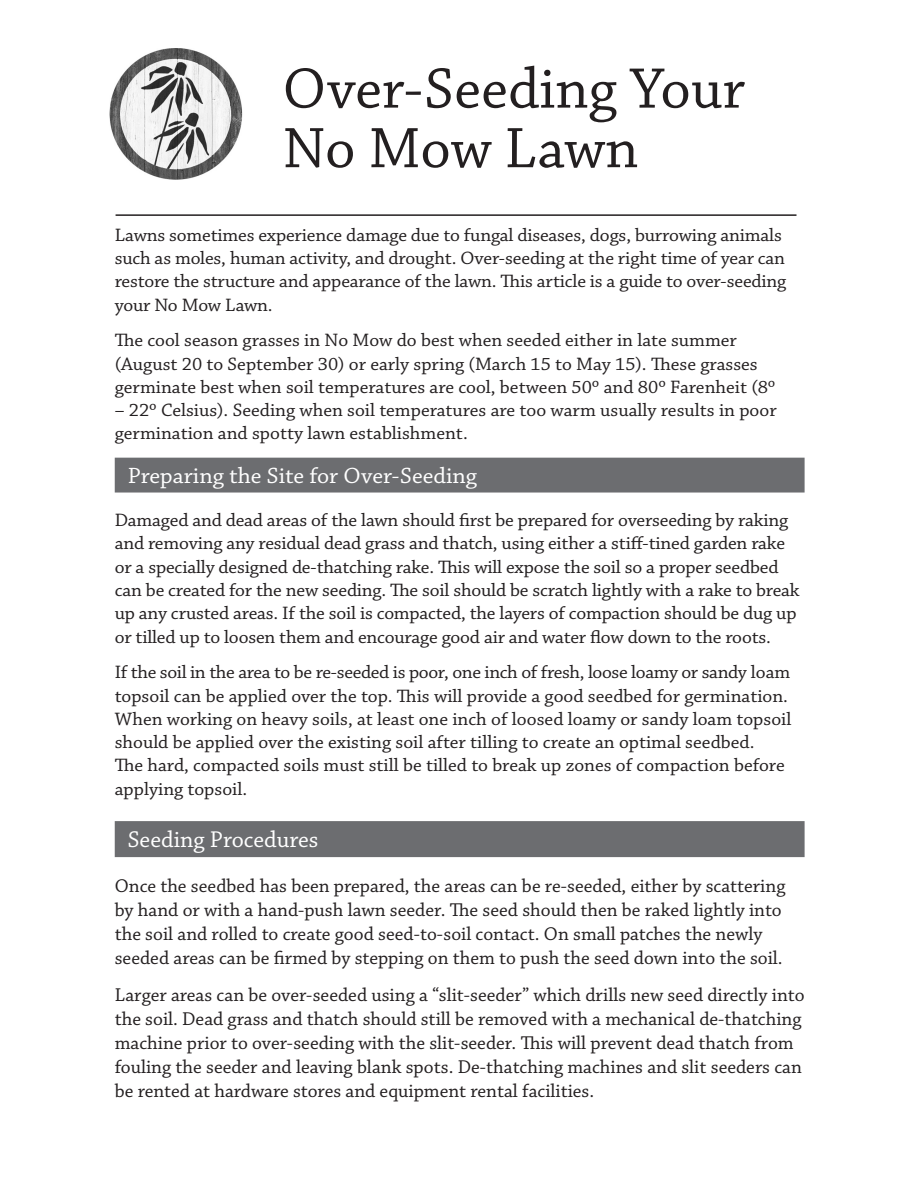
<style>
.page{position:relative;width:918px;height:1188px;background:#fff}
.page>*{position:absolute;margin:0;border:0;box-sizing:border-box;transform-origin:0 0}
.t1{font:60px/59.6px "Chaparral Pro";color:#231f20}
.t2{font:24px "Chaparral Pro";color:#fff}
.t3{font:23.25px "Chaparral Pro";color:#fff}
.t4{font:19.5px/24px "Chaparral Pro";color:#231f20}
.t5{font:18.9px/23.2px "Chaparral Pro";letter-spacing:-.005em;color:#231f20}
</style>
<div class="page">
<img style="left:110px;top:48px;width:133px;height:132px">
<div style="left:115px;top:458px;width:690px;height:35px;background:#6c6d70"></div>
<div style="left:115px;top:821px;width:690px;height:36px;background:#6c6d70"></div>
<hr style="left:116px;top:214px;width:680px;height:2px;background:#231f20">
<h1 class="t1" style="left:283px;top:61px;width:464px">Over-Seeding Your<br>No Mow Lawn</h1>
<p class="t5" style="left:115px;top:224px;width:673px">Lawns sometimes experience damage due to fungal diseases, dogs, burrowing animals such as moles, human activity, and drought. Over-seeding at the right time of year can restore the structure and appearance of the lawn. This article is a guide to over-seeding your No Mow Lawn.</p>
<p class="t5" style="left:115px;top:330px;width:662px">The cool season grasses in No Mow do best when seeded either in late summer (August 20 to September 30) or early spring (March 15 to May 15). These grasses germinate best when soil temperatures are cool, between 50º and 80º Farenheit (8º</p>
<p class="t5" style="left:115px;top:399px;width:663px">– 22º Celsius). Seeding when soil temperatures are too warm usually results in poor germination and spotty lawn establishment.</p>
<p class="t3" style="left:128px;top:462px;width:351px">Preparing the Site for Over-Seeding</p>
<p class="t5" style="left:115px;top:509px;width:686px">Damaged and dead areas of the lawn should first be prepared for overseeding by raking and removing any residual dead grass and thatch, using either a stiff-tined garden rake or a specially designed de-thatching rake. This will expose the soil so a proper seedbed can be created for the new seeding. The soil should be scratch lightly with a rake to break up any crusted areas. If the soil is compacted, the layers of compaction should be dug up or tilled up to loosen them and encourage good air and water flow down to the roots.</p>
<p class="t5" style="left:115px;top:661px;width:678px">If the soil in the area to be re-seeded is poor, one inch of fresh, loose loamy or sandy loam topsoil can be applied over the top. This will provide a good seedbed for germination.<br>When working on heavy soils, at least one inch of loosed loamy or sandy loam topsoil should be applied over the existing soil after tilling to create an optimal seedbed.<br>The hard, compacted soils must still be tilled to break up zones of compaction before applying topsoil.</p>
<p class="t2" style="left:128px;top:826px;width:192px">Seeding Procedures</p>
<p class="t4" style="left:115px;top:875px;width:672px">Once the seedbed has been prepared, the areas can be re-seeded, either by scattering by hand or with a hand-push lawn seeder. The seed should then be raked lightly into the soil and rolled to create good seed-to-soil contact. On small patches the newly seeded areas can be firmed by stepping on them to push the seed down into the soil.</p>
<p class="t4" style="left:115px;top:983px;width:691px">Larger areas can be over-seeded using a “slit-seeder” which drills new seed directly into the soil. Dead grass and thatch should still be removed with a mechanical de-thatching machine prior to over-seeding with the slit-seeder. This will prevent dead thatch from fouling the seeder and leaving blank spots. De-thatching machines and slit seeders can be rented at hardware stores and equipment rental facilities.</p>
</div>
